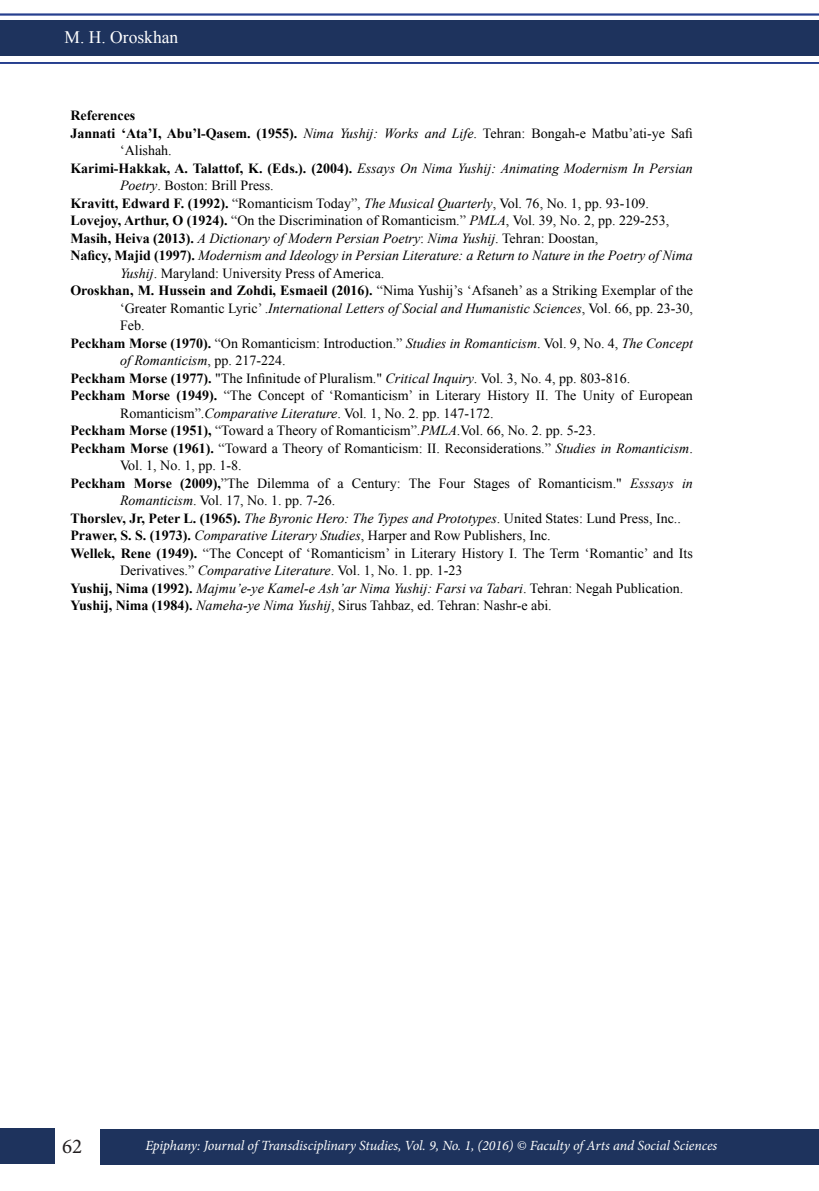
<style>
.page{position:relative;width:819px;height:1191px;background:#fff}
.page>*{position:absolute;margin:0;border:0;box-sizing:border-box;transform-origin:0 0}
.t1{font:21px "Minion Pro";color:#231f20}
.t2{font:17.5px "Times New Roman";color:#fff}
.References{font:14px/17.5px "Times New Roman";color:#000}
.References-2{font:italic 14px/17.5px "Times New Roman";color:#000}
.t3{font:italic 14px "Minion Pro";letter-spacing:-.01em;color:#fff}
.References-3{font:700 14px "Times New Roman";color:#000}
.s1{font-weight:700}
.s2{font-style:italic}
.s3{font-weight:700;font-style:normal}
.s4{font-style:normal}
</style>
<div class="page">
<div style="left:0;top:21px;width:819px;height:35px;background:#1e335d"></div>
<div style="left:100px;top:1128px;width:719px;height:36px;background:#1e335d"></div>
<div style="left:0;top:1128px;width:54px;height:35px;background:#1e335d"></div>
<hr style="left:0;top:14px;width:819px;height:1px;background:#253f8e">
<hr style="left:0;top:62px;width:819px;height:2px;background:#253f8e">
<p class="t2" style="left:64px;top:26px;width:115px">M. H. Oroskhan</p>
<p class="References-3" style="left:70px;top:106px;width:67px">References</p>
<p class="References" style="left:120px;top:124px;width:574px;text-indent:-50px"><span class="s1">Jannati ‘Ata’I, Abu’l-Qasem. (1955).</span> <span class="s2">Nima Yushij: Works and Life</span>. Tehran: Bongah-e Matbu’ati-ye Safi ‘Alishah.</p>
<p class="References-2" style="left:120px;top:159px;width:574px;text-indent:-50px"><span class="s3">Karimi-Hakkak, A. Talattof, K. (Eds.). (2004).</span> Essays On Nima Yushij: Animating Modernism In Persian<br>Poetry<span class="s4">. Boston: Brill Press.</span></p>
<p class="References" style="left:70px;top:194px;width:580px"><span class="s1">Kravitt, Edward F. (1992).</span> “Romanticism Today”, <span class="s2">The Musical Quarterly</span>, Vol. 76, No. 1, pp. 93-109.</p>
<p class="References" style="left:70px;top:211px;width:600px"><span class="s1">Lovejoy, Arthur, O (1924).</span> “On the Discrimination of Romanticism.” <span class="s2">PMLA</span>, Vol. 39, No. 2, pp. 229-253,</p>
<p class="References-2" style="left:70px;top:229px;width:529px"><span class="s3">Masih, Heiva (2013).</span> A Dictionary of Modern Persian Poetry<span class="s4">:</span> Nima Yushij<span class="s4">. Tehran: Doostan,</span></p>
<p class="References-2" style="left:120px;top:246px;width:574px;text-indent:-50px"><span class="s3">Naficy, Majid (1997).</span> Modernism and Ideology in Persian Literature: a Return to Nature in the Poetry of Nima<br>Yushij<span class="s4">. Maryland: University Press of America.</span></p>
<p class="References" style="left:120px;top:281px;width:574px;text-align:justify;text-indent:-50px"><span class="s1">Oroskhan, M. Hussein and Zohdi, Esmaeil (2016).</span> “Nima Yushij’s ‘Afsaneh’ as a Striking Exemplar of the ‘Greater Romantic Lyric’ .<span class="s2">International Letters of Social and Humanistic Sciences</span>, Vol. 66, pp. 23-30, Feb.</p>
<p class="References" style="left:120px;top:334px;width:574px;text-indent:-50px"><span class="s1">Peckham Morse (1970).</span> “On Romanticism: Introduction.” <span class="s2">Studies in Romanticism</span>. Vol. 9, No. 4, <span class="s2">The Concept of Romanticism</span>, pp. 217-224.</p>
<p class="References" style="left:70px;top:369px;width:561px"><span class="s1">Peckham Morse (1977).</span> "The Infinitude of Pluralism." <span class="s2">Critical Inquiry</span>. Vol. 3, No. 4, pp. 803-816.</p>
<p class="References" style="left:120px;top:386px;width:574px;text-indent:-50px"><span class="s1">Peckham Morse (1949).</span> “The Concept of ‘Romanticism’ in Literary History II. The Unity of European<br>Romanticism”.<span class="s2">Comparative Literature</span>. Vol. 1, No. 2. pp. 147-172.</p>
<p class="References" style="left:70px;top:421px;width:527px"><span class="s1">Peckham Morse (1951),</span> “Toward a Theory of Romanticism”.<span class="s2">PMLA</span>.Vol. 66, No. 2. pp. 5-23.</p>
<p class="References" style="left:120px;top:439px;width:574px;text-indent:-50px"><span class="s1">Peckham Morse (1961).</span> “Toward a Theory of Romanticism: II. Reconsiderations.” <span class="s2">Studies in Romanticism</span>.<br>Vol. 1, No. 1, pp. 1-8.</p>
<p class="References" style="left:120px;top:474px;width:574px;text-indent:-50px"><span class="s1">Peckham Morse (2009),</span>”The Dilemma of a Century: The Four Stages of Romanticism." <span class="s2">Esssays in<br>Romanticism</span>. Vol. 17, No. 1. pp. 7-26.</p>
<p class="References-2" style="left:70px;top:509px;width:612px"><span class="s3">Thorslev, Jr, Peter L. (1965).</span> The Byronic Hero: The Types and Prototypes<span class="s4">. United States: Lund Press, Inc..</span></p>
<p class="References" style="left:70px;top:526px;width:482px"><span class="s1">Prawer, S. S. (1973).</span> <span class="s2">Comparative Literary Studies</span>, Harper and Row Publishers, Inc.</p>
<p class="References" style="left:120px;top:544px;width:574px;text-indent:-50px"><span class="s1">Wellek, Rene (1949).</span> “The Concept of ‘Romanticism’ in Literary History I. The Term ‘Romantic’ and Its<br>Derivatives.” <span class="s2">Comparative Literature</span>. Vol. 1, No. 1. pp. 1-23</p>
<p class="References-2" style="left:70px;top:579px;width:614px"><span class="s3">Yushij, Nima (1992).</span> Majmu’e-ye Kamel-e Ash’ar Nima Yushij: Farsi va Tabari<span class="s4">. Tehran: Negah Publication.</span></p>
<p class="References" style="left:70px;top:596px;width:483px"><span class="s1">Yushij, Nima (1984).</span> <span class="s2">Nameha-ye Nima Yushij</span>, Sirus Tahbaz, ed. Tehran: Nashr-e abi.</p>
<h1 class="t1" style="left:62px;top:1132px;width:22px">62</h1>
<p class="t3" style="left:145px;top:1136px;width:573px">Epiphany: Journal of Transdisciplinary Studies, Vol. 9, No. 1, (2016) © Faculty of Arts and Social Sciences</p>
</div>
